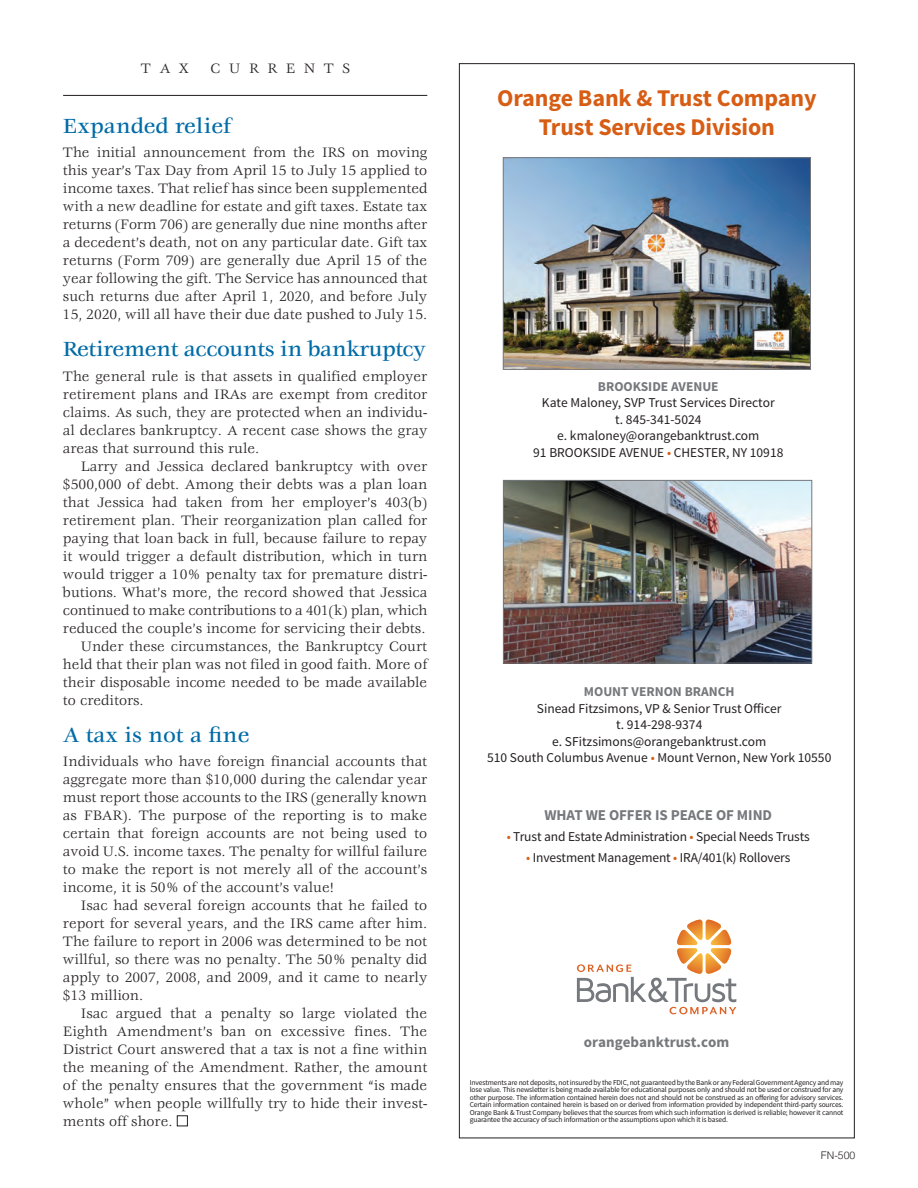
<style>
.page{position:relative;width:918px;height:1188px;background:#fff}
.page>*{position:absolute;margin:0;border:0;box-sizing:border-box;transform-origin:0 0}
.t1{font:700 24px/28.8px "Source Sans Pro";letter-spacing:-.005em;color:#d75d14;text-align:center}
.t2{font:500 22.5px "Veljovic";letter-spacing:-.02em;color:#006ba7}
.t3{font:500 22.5px "Veljovic";color:#006ba7}
.t4{font:15px/18px "Veljovic";color:#231f20;text-align:justify}
.t5{font:700 15px "Source Sans Pro";letter-spacing:-.005em;color:#75787c}
.t6{font:15px "Veljovic";letter-spacing:.58em;color:#231f20}
.t7{font:13.5px/16.5px "Source Sans Pro";color:#231f20;text-align:center}
.t8{font:300 10.5px "Helvetica";color:#231f20}
.t9{font:7.5px/7.5px "Source Sans Pro";letter-spacing:-.02em;color:#231f20;text-align:justify}
.s1{font-weight:700;color:#75787c}
.s2{color:#d75d14}
</style>
<div class="page">
<div style="left:177px;top:1115px;width:11px;height:11px;border:1px solid #231f20"></div>
<hr style="left:63px;top:95px;width:364px;height:1px;background:#231f20">
<img style="left:505px;top:159px;width:304px;height:209px">
<div style="left:503px;top:157px;width:308px;height:213px;border:1px solid #75787c"></div>
<img style="left:505px;top:482px;width:305px;height:179px">
<div style="left:503px;top:480px;width:309px;height:183px;border:1px solid #75787c"></div>
<svg style="left:577px;top:921px;width:159px;height:93px"></svg>
<img style="left:706px;top:920px;width:15px;height:20px">
<img style="left:687px;top:920px;width:15px;height:20px">
<img style="left:706px;top:953px;width:15px;height:21px">
<img style="left:687px;top:953px;width:15px;height:21px">
<img style="left:677px;top:930px;width:20px;height:15px">
<img style="left:677px;top:948px;width:20px;height:16px">
<img style="left:711px;top:930px;width:20px;height:15px">
<img style="left:711px;top:948px;width:20px;height:16px">
<p class="t4" style="left:141px;top:60px;width:49px">TAX</p>
<p class="t6" style="left:211px;top:60px;width:141px">CURRENTS</p>
<h2 class="t3" style="left:63px;top:113px;width:169px">Expanded relief</h2>
<p class="t4" style="left:63px;top:144px;width:366px">The initial announcement from the IRS on moving this year’s Tax Day from April 15 to July 15 applied to income taxes. That relief has since been supplemented with a new deadline for estate and gift taxes. Estate tax returns (Form 706) are generally due nine months after a decedent’s death, not on any particular date. Gift tax returns (Form 709) are generally due April 15 of the year following the gift. The Service has announced that such returns due after April 1, 2020, and before July 15, 2020, will all have their due date pushed to July 15.</p>
<h2 class="t2" style="left:63px;top:337px;width:365px">Retirement accounts in bankruptcy</h2>
<p class="t4" style="left:63px;top:368px;width:366px">The general rule is that assets in qualified employer retirement plans and IRAs are exempt from creditor claims. As such, they are protected when an individu&shy;al declares bankruptcy. A recent case shows the gray areas that surround this rule.</p>
<p class="t4" style="left:81px;top:458px;width:348px">Larry and Jessica declared bankruptcy with over</p>
<p class="t4" style="left:63px;top:476px;width:366px">$500,000 of debt. Among their debts was a plan loan</p>
<p class="t4" style="left:63px;top:494px;width:366px">that Jessica had taken from her employer’s 403(b)</p>
<p class="t4" style="left:63px;top:512px;width:366px">retirement plan. Their reorganization plan called for</p>
<p class="t4" style="left:63px;top:530px;width:366px">paying that loan back in full, because failure to repay</p>
<p class="t4" style="left:63px;top:548px;width:366px">it would trigger a default distribution, which in turn</p>
<p class="t4" style="left:63px;top:566px;width:366px">would trigger a 10% penalty tax for premature distri-</p>
<p class="t4" style="left:63px;top:584px;width:366px">butions. What’s more, the record showed that Jessica</p>
<p class="t4" style="left:63px;top:602px;width:366px">continued to make contributions to a 401(k) plan, which</p>
<p class="t4" style="left:63px;top:620px;width:364px">reduced the couple’s income for servicing their debts.</p>
<p class="t4" style="left:81px;top:638px;width:348px">Under these circumstances, the Bankruptcy Court</p>
<p class="t4" style="left:63px;top:656px;width:366px">held that their plan was not filed in good faith. More of</p>
<p class="t4" style="left:63px;top:674px;width:366px">their disposable income needed to be made available</p>
<p class="t4" style="left:63px;top:692px;width:82px">to creditors.</p>
<h2 class="t3" style="left:63px;top:722px;width:188px">A tax is not a fine</h2>
<p class="t4" style="left:63px;top:753px;width:366px">Individuals who have foreign financial accounts that aggregate more than $10,000 during the calendar year must report those accounts to the IRS (generally known as FBAR). The purpose of the reporting is to make certain that foreign accounts are not being used to avoid U.S. income taxes. The penalty for willful failure to make the report is not merely all of the account’s income, it is 50% of the account’s value!</p>
<p class="t4" style="left:63px;top:897px;width:366px;text-indent:18px">Isac had several foreign accounts that he failed to report for several years, and the IRS came after him.<br>The failure to report in 2006 was determined to be not willful, so there was no penalty. The 50% penalty did apply to 2007, 2008, and 2009, and it came to nearly $13 million.</p>
<p class="t4" style="left:63px;top:1005px;width:366px;text-indent:18px">Isac argued that a penalty so large violated the Eighth Amendment’s ban on excessive fines. The District Court answered that a tax is not a fine within the meaning of the Amendment. Rather, the amount of the penalty ensures that the government “is made whole” when people willfully try to hide their invest&shy;ments off shore.</p>
<p class="t1" style="left:497px;top:85px;width:321px">Orange Bank &amp; Trust Company<br>Trust Services Division</p>
<p class="t7" style="left:533px;top:378px;width:252px"><span class="s1">BROOKSIDE AVENUE<br></span>Kate Maloney, SVP Trust Services Director<br>t. 845-341-5024<br>e. kmaloney@orangebanktrust.com<br>91 BROOKSIDE AVENUE <span class="s2">•</span> CHESTER, NY 10918</p>
<p class="t7" style="left:487px;top:684px;width:346px"><span class="s1">MOUNT VERNON BRANCH<br></span>Sinead Fitzsimons, VP &amp; Senior Trust Officer<br>t. 914-298-9374<br>e. SFitzsimons@orangebanktrust.com<br>510 South Columbus Avenue <span class="s2">•</span> Mount Vernon, New York 10550</p>
<p class="t5" style="left:544px;top:806px;width:229px">WHAT WE OFFER IS PEACE OF MIND</p>
<p class="t7" style="left:507px;top:829px;width:305px"><span class="s2">•</span> Trust and Estate Administration <span class="s2">•</span> Special Needs Trusts</p>
<p class="t7" style="left:526px;top:850px;width:266px"><span class="s2">•</span> Investment Management <span class="s2">•</span> IRA/401(k) Rollovers</p>
<p class="t5" style="left:584px;top:1033px;width:147px">orangebanktrust.com</p>
<p class="t9" style="left:470px;top:1079px;width:375px">Investments are not deposits, not insured by the FDIC, not guaranteed by the Bank or any Federal Government Agency and may lose value. This newsletter is being made available for educational purposes only and should not be used or construed for any other purpose. The information contained herein does not and should not be construed as an offering for advisory services.<br>Certain information contained herein is based on or derived from information provided by independent third-party sources.<br>Orange Bank &amp; Trust Company believes that the sources from which such information is derived is reliable; however it cannot guarantee the accuracy of such information or the assumptions upon which it is based.</p>
<p class="t8" style="left:821px;top:1146px;width:36px">FN-500</p>
</div>
